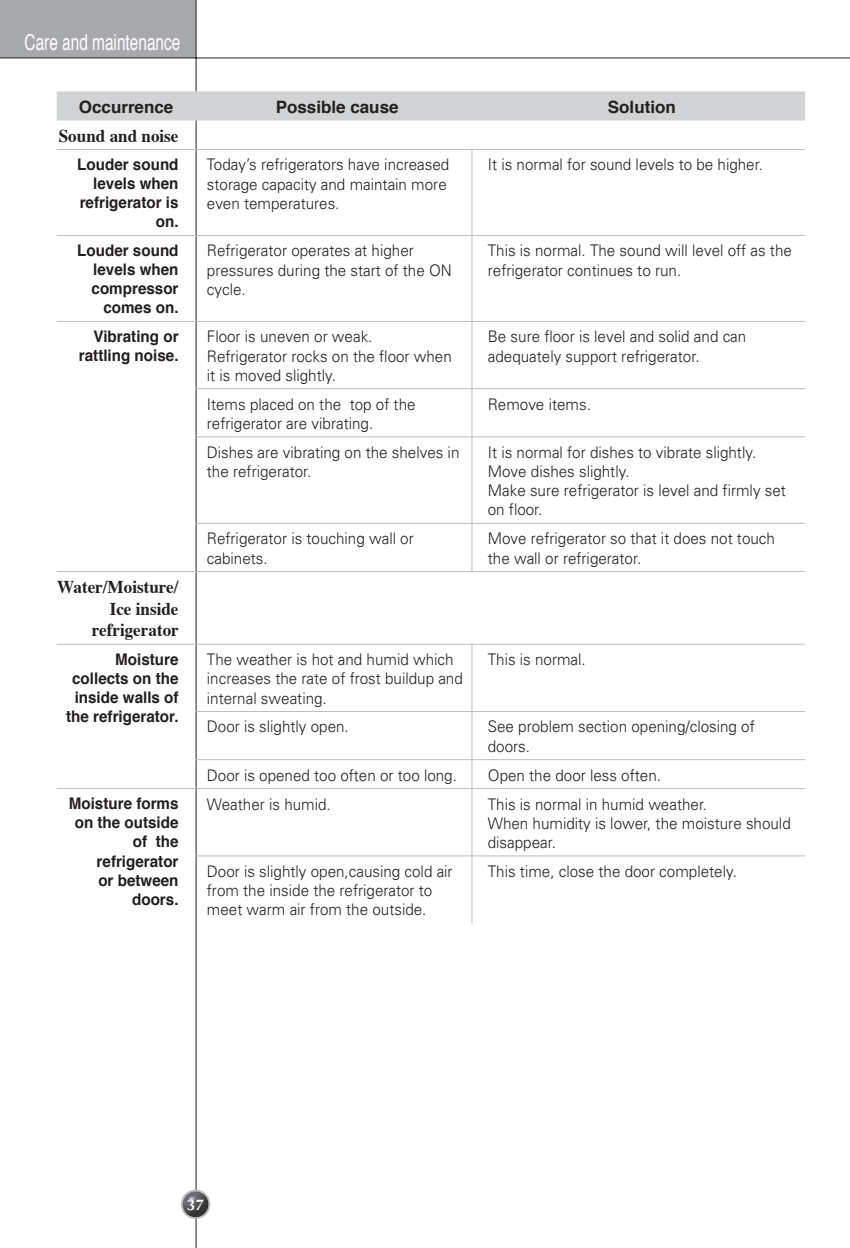
<style>
.page{position:relative;width:850px;height:1248px;background:#fff}
.page>*{position:absolute;margin:0;border:0;box-sizing:border-box;transform-origin:0 0}
.t1{font:22px "Helvetica";color:#fff;scale:.7 1}
.t2{font:700 18px/21.6px "Times";color:#231f20;text-align:right;scale:.95 1}
.t3{font:700 17px "Helvetica";color:#231f20}
.t4{font:300 16px/19.2px "Univers";color:#231f20;scale:.95 1}
.t5{font:700 16px/19.2px "Helvetica";color:#231f20;text-align:right;scale:.95 1}
.t6{font:700 16px "Optane";color:#fff}
</style>
<div class="page">
<div style="left:0;top:1px;width:196px;height:56px;background:#a8a9ad"></div>
<hr style="left:196px;top:1px;width:1px;height:1247px;background:#231f20">
<hr style="left:0;top:57px;width:850px;height:1px;background:#231f20">
<svg style="left:181px;top:1190px;width:29px;height:29px"></svg>
<img style="left:183px;top:1191px;width:26px;height:26px;border-radius:50%">
<div style="left:57px;top:91px;width:748px;height:30px;background:#d1d2d4"></div>
<hr style="left:196px;top:149px;width:276px;height:1px;background:#bcbdc0">
<hr style="left:57px;top:235px;width:415px;height:1px;background:#bcbdc0">
<hr style="left:57px;top:321px;width:415px;height:1px;background:#bcbdc0">
<hr style="left:196px;top:388px;width:276px;height:1px;background:#bcbdc0">
<hr style="left:196px;top:436px;width:276px;height:1px;background:#bcbdc0">
<hr style="left:196px;top:523px;width:276px;height:1px;background:#bcbdc0">
<hr style="left:57px;top:571px;width:415px;height:1px;background:#bcbdc0">
<hr style="left:57px;top:149px;width:139px;height:1px;background:#bcbdc0">
<hr style="left:472px;top:149px;width:333px;height:1px;background:#bcbdc0">
<hr style="left:471px;top:150px;width:1px;height:85px;background:#bcbdc0">
<hr style="left:472px;top:235px;width:333px;height:1px;background:#bcbdc0">
<hr style="left:471px;top:236px;width:1px;height:85px;background:#bcbdc0">
<hr style="left:472px;top:321px;width:333px;height:1px;background:#bcbdc0">
<hr style="left:471px;top:322px;width:1px;height:66px;background:#bcbdc0">
<hr style="left:472px;top:388px;width:333px;height:1px;background:#bcbdc0">
<hr style="left:471px;top:389px;width:1px;height:47px;background:#bcbdc0">
<hr style="left:472px;top:436px;width:333px;height:1px;background:#bcbdc0">
<hr style="left:471px;top:437px;width:1px;height:86px;background:#bcbdc0">
<hr style="left:472px;top:523px;width:333px;height:1px;background:#bcbdc0">
<hr style="left:471px;top:524px;width:1px;height:47px;background:#bcbdc0">
<hr style="left:472px;top:571px;width:333px;height:1px;background:#bcbdc0">
<hr style="left:196px;top:644px;width:276px;height:1px;background:#bcbdc0">
<hr style="left:196px;top:711px;width:276px;height:1px;background:#bcbdc0">
<hr style="left:196px;top:759px;width:276px;height:1px;background:#bcbdc0">
<hr style="left:196px;top:788px;width:276px;height:1px;background:#bcbdc0">
<hr style="left:196px;top:855px;width:276px;height:1px;background:#bcbdc0">
<hr style="left:57px;top:644px;width:139px;height:1px;background:#bcbdc0">
<hr style="left:57px;top:788px;width:139px;height:1px;background:#bcbdc0">
<hr style="left:472px;top:644px;width:333px;height:1px;background:#bcbdc0">
<hr style="left:471px;top:645px;width:1px;height:66px;background:#bcbdc0">
<hr style="left:472px;top:711px;width:333px;height:1px;background:#bcbdc0">
<hr style="left:471px;top:712px;width:1px;height:47px;background:#bcbdc0">
<hr style="left:472px;top:759px;width:333px;height:1px;background:#bcbdc0">
<svg style="left:471px;top:760px;width:1px;height:28px"></svg>
<hr style="left:472px;top:788px;width:333px;height:1px;background:#bcbdc0">
<hr style="left:471px;top:789px;width:1px;height:66px;background:#bcbdc0">
<hr style="left:472px;top:855px;width:333px;height:1px;background:#bcbdc0">
<hr style="left:471px;top:856px;width:1px;height:67px;background:#bcbdc0">
<h1 class="t1" style="left:25px;top:33px;width:224px">Care and maintenance</h1>
<p class="t3" style="left:79px;top:99px;width:96px">Occurrence</p>
<p class="t3" style="left:276px;top:99px;width:124px">Possible cause</p>
<p class="t3" style="left:608px;top:99px;width:69px">Solution</p>
<p class="t2" style="left:59px;top:126px;width:128px">Sound and noise</p>
<p class="t5" style="left:77px;top:156px;width:108px">Louder sound levels when refrigerator is on.</p>
<p class="t4" style="left:207px;top:157px;width:257px">Today’s refrigerators have increased storage capacity and maintain more even temperatures.</p>
<p class="t4" style="left:488px;top:157px;width:291px">It is normal for sound levels to be higher.</p>
<p class="t5" style="left:77px;top:242px;width:108px">Louder sound levels when compressor comes on.</p>
<p class="t4" style="left:207px;top:243px;width:259px">Refrigerator operates at higher pressures during the start of the ON cycle.</p>
<p class="t4" style="left:488px;top:243px;width:322px">This is normal. The sound will level off as the refrigerator continues to run.</p>
<p class="t5" style="left:79px;top:328px;width:106px">Vibrating or rattling noise.</p>
<p class="t4" style="left:207px;top:329px;width:259px">Floor is uneven or weak.<br>Refrigerator rocks on the floor when it is moved slightly.</p>
<p class="t4" style="left:488px;top:329px;width:274px">Be sure floor is level and solid and can adequately support refrigerator.</p>
<p class="t4" style="left:207px;top:396px;width:221px">Items placed on the top of the refrigerator are vibrating.</p>
<p class="t4" style="left:488px;top:396px;width:110px">Remove items.</p>
<p class="t4" style="left:207px;top:444px;width:267px">Dishes are vibrating on the shelves in the refrigerator.</p>
<p class="t4" style="left:488px;top:444px;width:315px">It is normal for dishes to vibrate slightly.<br>Move dishes slightly.<br>Make sure refrigerator is level and firmly set on floor.</p>
<p class="t4" style="left:207px;top:530px;width:219px">Refrigerator is touching wall or cabinets.</p>
<p class="t4" style="left:488px;top:530px;width:304px">Move refrigerator so that it does not touch the wall or refrigerator.</p>
<p class="t2" style="left:57px;top:578px;width:129px">Water/Moisture/<br>Ice inside refrigerator</p>
<p class="t5" style="left:66px;top:651px;width:120px">Moisture collects on the inside walls of the refrigerator.</p>
<p class="t4" style="left:207px;top:651px;width:271px">The weather is hot and humid which increases the rate of frost buildup and internal sweating.</p>
<p class="t4" style="left:488px;top:651px;width:105px">This is normal.</p>
<p class="t4" style="left:207px;top:719px;width:151px">Door is slightly open.</p>
<p class="t4" style="left:488px;top:719px;width:283px">See problem section opening/closing of doors.</p>
<p class="t4" style="left:207px;top:767px;width:265px">Door is opened too often or too long.</p>
<p class="t4" style="left:488px;top:767px;width:184px">Open the door less often.</p>
<p class="t5" style="left:69px;top:795px;width:117px">Moisture forms on the outside of the refrigerator<br>or between doors.</p>
<p class="t4" style="left:207px;top:796px;width:132px">Weather is humid.</p>
<p class="t4" style="left:488px;top:796px;width:320px">This is normal in humid weather.<br>When humidity is lower, the moisture should disappear.</p>
<p class="t4" style="left:207px;top:863px;width:260px">Door is slightly open,causing cold air from the inside the refrigerator to meet warm air from the outside.</p>
<p class="t4" style="left:488px;top:863px;width:264px">This time, close the door completely.</p>
<p class="t6" style="left:187px;top:1195px;width:19px">37</p>
</div>
